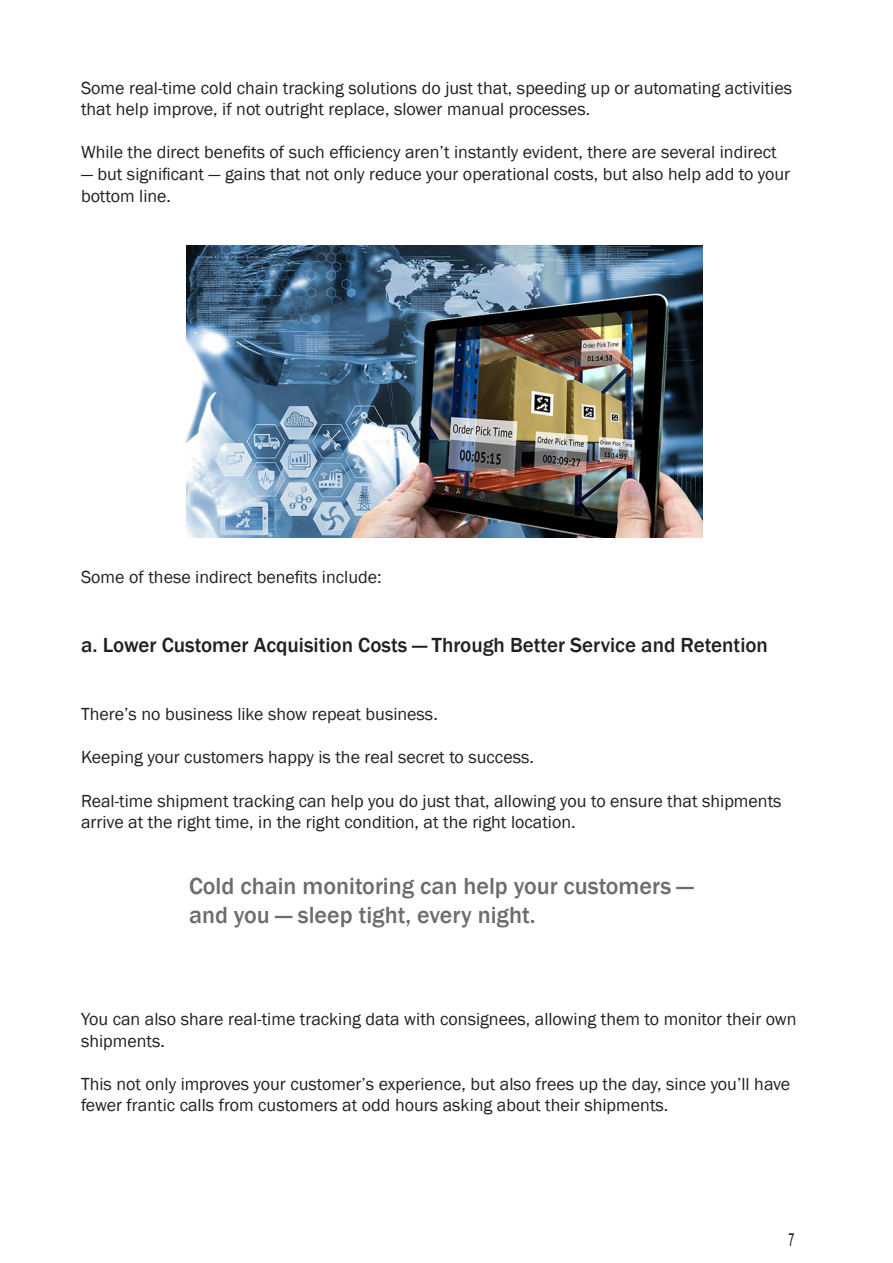
<style>
.page{position:relative;width:893px;height:1263px;background:#fff}
.page>*{position:absolute;margin:0;border:0;box-sizing:border-box;transform-origin:0 0}
.t1{font:500 24px/28.8px "Franklin Gothic";color:#6c6d70}
.t2{font:500 21px "Franklin Gothic";color:#231f20}
.t3{font:18px/21.6px "Franklin Gothic";color:#231f20}
.t4{font:18px "Arial";color:#231f20;scale:.6 1}
</style>
<div class="page">
<img style="left:186px;top:245px;width:516px;height:293px">
<p class="t3" style="left:81px;top:77px;width:713px">Some real-time cold chain tracking solutions do just that, speeding up or automating activities that help improve, if not outright replace, slower manual processes.</p>
<p class="t3" style="left:81px;top:142px;width:697px">While the direct benefits of such efficiency aren’t instantly evident, there are several indirect</p>
<p class="t3" style="left:81px;top:164px;width:711px">— but significant — gains that not only reduce your operational costs, but also help add to your bottom line.</p>
<p class="t3" style="left:81px;top:567px;width:302px">Some of these indirect benefits include:</p>
<p class="t2" style="left:81px;top:632px;width:688px">a. Lower Customer Acquisition Costs — Through Better Service and Retention</p>
<p class="t3" style="left:81px;top:704px;width:358px">There’s no business like show repeat business.</p>
<p class="t3" style="left:81px;top:747px;width:454px">Keeping your customers happy is the real secret to success.</p>
<p class="t3" style="left:81px;top:790px;width:702px">Real-time shipment tracking can help you do just that, allowing you to ensure that shipments arrive at the right time, in the right condition, at the right location.</p>
<p class="t1" style="left:189px;top:872px;width:506px">Cold chain monitoring can help your customers — and you — sleep tight, every night.</p>
<p class="t3" style="left:81px;top:1008px;width:717px">You can also share real-time tracking data with consignees, allowing them to monitor their own shipments.</p>
<p class="t3" style="left:81px;top:1073px;width:711px">This not only improves your customer’s experience, but also frees up the day, since you’ll have fewer frantic calls from customers at odd hours asking about their shipments.</p>
<p class="t4" style="left:788px;top:1228px;width:11px">7</p>
</div>
